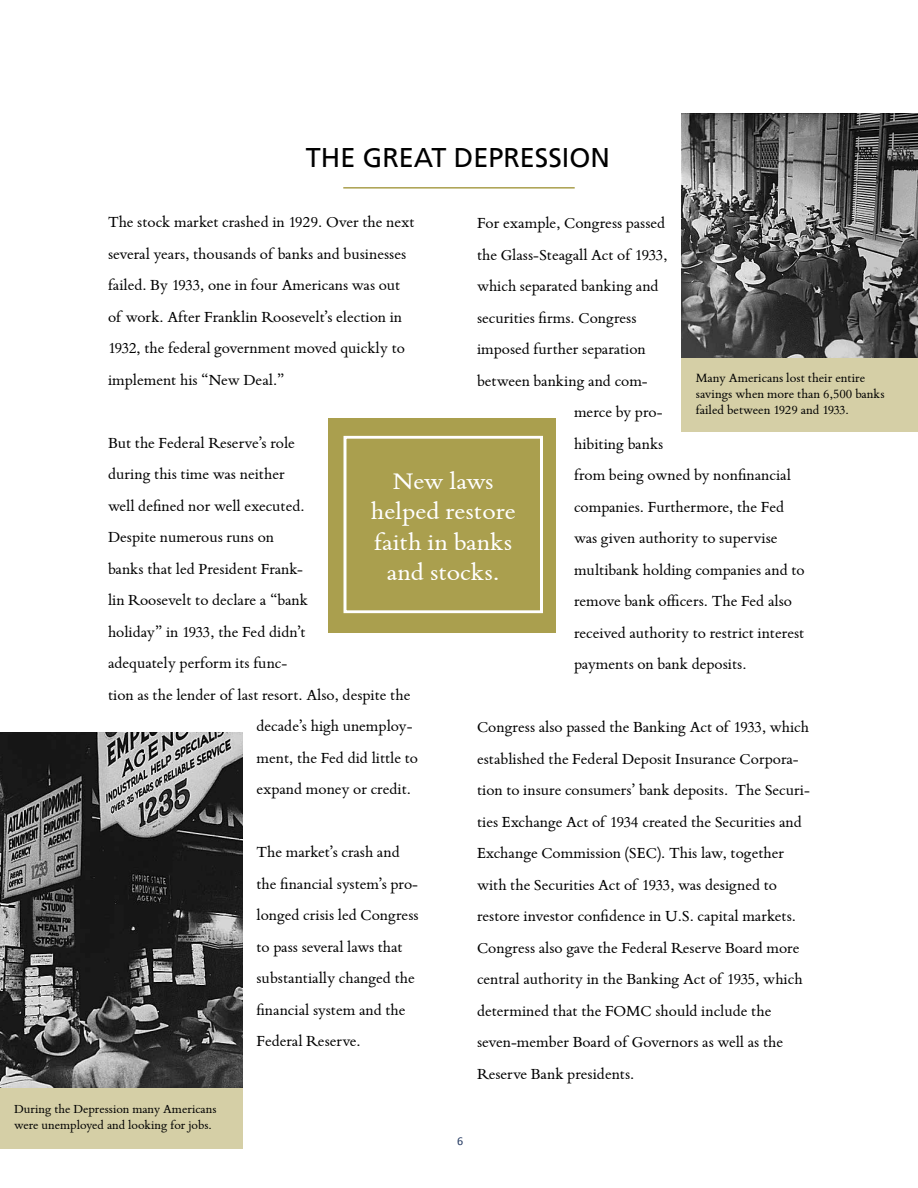
<style>
.page{position:relative;width:918px;height:1188px;background:#fff}
.page>*{position:absolute;margin:0;border:0;box-sizing:border-box;transform-origin:0 0}
.t1{font:27px "Frutiger LT";color:#000}
.t2{font:25.5px/30.6px "Bembo";color:#fff;text-align:center;scale:1.06 1}
.t3{font:16.5px/31.5px "Bembo";color:#000}
.t4{font:13.5px/16.2px "Bembo";color:#000}
.t5{font:13.2px/15.9px "Bembo";color:#000}
.t6{font:12px "Calibri";color:#1f355e}
</style>
<div class="page">
<div style="left:328px;top:419px;width:228px;height:214px;background:#aa9f4e"></div>
<div style="left:344px;top:436px;width:199px;height:177px;border:3px solid #fff"></div>
<hr style="left:343px;top:187px;width:232px;height:2px;background:#aa9f4e">
<img style="left:681px;top:114px;width:237px;height:244px">
<div style="left:681px;top:358px;width:237px;height:73px;background:#d5cfa6"></div>
<img style="left:0;top:732px;width:243px;height:356px">
<div style="left:0;top:1088px;width:243px;height:61px;background:#d5cfa6"></div>
<h1 class="t1" style="left:306px;top:142px;width:306px">THE GREAT DEPRESSION</h1>
<p class="t3" style="left:108px;top:206px;width:308px">The stock market crashed in 1929. Over the next several years, thousands of banks and businesses failed. By 1933, one in four Americans was out of work. After Franklin Roosevelt’s election in 1932, the federal government moved quickly to implement his “New Deal.”</p>
<p class="t3" style="left:477px;top:208px;width:190px">For example, Congress passed</p>
<p class="t3" style="left:477px;top:239px;width:192px">the Glass-Steagall Act of 1933,</p>
<p class="t3" style="left:477px;top:271px;width:183px">which separated banking and</p>
<p class="t3" style="left:477px;top:302px;width:161px">securities firms. Congress</p>
<p class="t3" style="left:477px;top:334px;width:170px">imposed further separation</p>
<p class="t3" style="left:477px;top:365px;width:172px">between banking and com-</p>
<p class="t3" style="left:574px;top:397px;width:90px">merce by pro-</p>
<p class="t3" style="left:574px;top:428px;width:91px">hibiting banks</p>
<p class="t3" style="left:574px;top:460px;width:218px">from being owned by nonfinancial</p>
<p class="t3" style="left:574px;top:491px;width:212px">companies. Furthermore, the Fed</p>
<p class="t3" style="left:574px;top:523px;width:205px">was given authority to supervise</p>
<p class="t3" style="left:574px;top:554px;width:232px">multibank holding companies and to</p>
<p class="t3" style="left:574px;top:586px;width:219px">remove bank officers. The Fed also</p>
<p class="t3" style="left:574px;top:617px;width:232px">received authority to restrict interest</p>
<p class="t3" style="left:574px;top:649px;width:174px">payments on bank deposits.</p>
<p class="t4" style="left:696px;top:370px;width:190px">Many Americans lost their entire savings when more than 6,500 banks failed between 1929 and 1933.</p>
<p class="t3" style="left:108px;top:427px;width:188px">But the Federal Reserve’s role</p>
<p class="t3" style="left:108px;top:458px;width:178px">during this time was neither</p>
<p class="t3" style="left:108px;top:490px;width:198px">well defined nor well executed.</p>
<p class="t3" style="left:108px;top:521px;width:168px">Despite numerous runs on</p>
<p class="t3" style="left:108px;top:553px;width:197px">banks that led President Frank-</p>
<p class="t3" style="left:108px;top:584px;width:202px">lin Roosevelt to declare a “bank</p>
<p class="t3" style="left:108px;top:616px;width:199px">holiday” in 1933, the Fed didn’t</p>
<p class="t3" style="left:108px;top:647px;width:181px">adequately perform its func-</p>
<p class="t3" style="left:108px;top:679px;width:304px">tion as the lender of last resort. Also, despite the</p>
<p class="t3" style="left:256px;top:710px;width:158px">decade’s high unemploy-</p>
<p class="t3" style="left:256px;top:742px;width:163px">ment, the Fed did little to</p>
<p class="t3" style="left:256px;top:773px;width:156px">expand money or credit.</p>
<h2 class="t2" style="left:371px;top:466px;width:138px">New laws helped restore faith in banks and stocks.</h2>
<p class="t3" style="left:477px;top:712px;width:335px">Congress also passed the Banking Act of 1933, which established the Federal Deposit Insurance Corpora&shy;tion to insure consumers’ bank deposits. The Securi&shy;ties Exchange Act of 1934 created the Securities and Exchange Commission (SEC). This law, together with the Securities Act of 1933, was designed to restore investor confidence in U.S. capital markets.<br>Congress also gave the Federal Reserve Board more central authority in the Banking Act of 1935, which determined that the FOMC should include the seven-member Board of Governors as well as the Reserve Bank presidents.</p>
<p class="t3" style="left:256px;top:836px;width:164px">The market’s crash and the financial system’s pro&shy;longed crisis led Congress to pass several laws that substantially changed the financial system and the<br>Federal Reserve.</p>
<p class="t5" style="left:14px;top:1101px;width:204px">During the Depression many Americans were unemployed and looking for jobs.</p>
<p class="t6" style="left:457px;top:1134px;width:8px">6</p>
</div>
